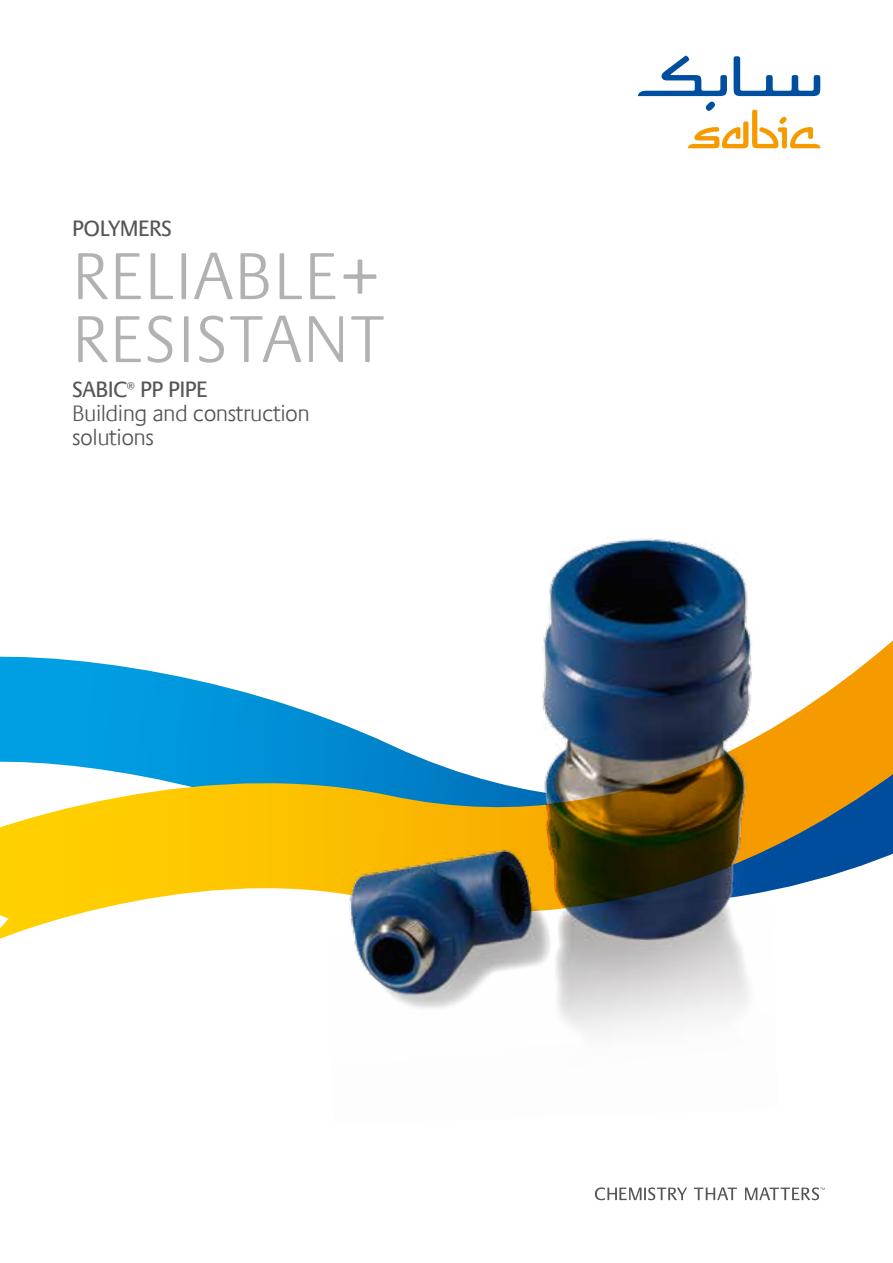
<style>
.page{position:relative;width:893px;height:1263px;background:#fff}
.page>*{position:absolute;margin:0;border:0;box-sizing:border-box;transform-origin:0 0}
.t1{font:300 67.5px/63px "Praxis Com";letter-spacing:.025em;color:#b1b2b3}
.t2{font:300 22.5px/24px "Praxis Com";letter-spacing:-.025em;color:#565655}
.t3{font:22.5px "Praxis Com";letter-spacing:-.025em;color:#565655}
.t4{font:9px "Praxis Com";color:#565655}
</style>
<div class="page">
<svg style="left:638px;top:56px;width:183px;height:92px"></svg>
<svg style="left:595px;top:1187px;width:92px;height:13px"></svg>
<svg style="left:694px;top:1187px;width:43px;height:13px"></svg>
<svg style="left:745px;top:1187px;width:80px;height:13px"></svg>
<svg style="left:0;top:640px;width:893px;height:299px"></svg>
<img style="left:312px;top:538px;width:466px;height:494px">
<img style="left:541px;top:540px;width:209px;height:401px">
<p class="t3" style="left:72px;top:215px;width:101px">POLYMERS</p>
<h1 class="t1" style="left:72px;top:245px;width:314px">Reliable+ resistant</h1>
<p class="t3" style="left:72px;top:376px;width:57px">SABIC</p>
<p class="t4" style="left:127px;top:379px;width:10px">®</p>
<p class="t3" style="left:140px;top:376px;width:49px">PP Pipe</p>
<p class="t2" style="left:72px;top:401px;width:239px">Building and construction solutions</p>
</div>
